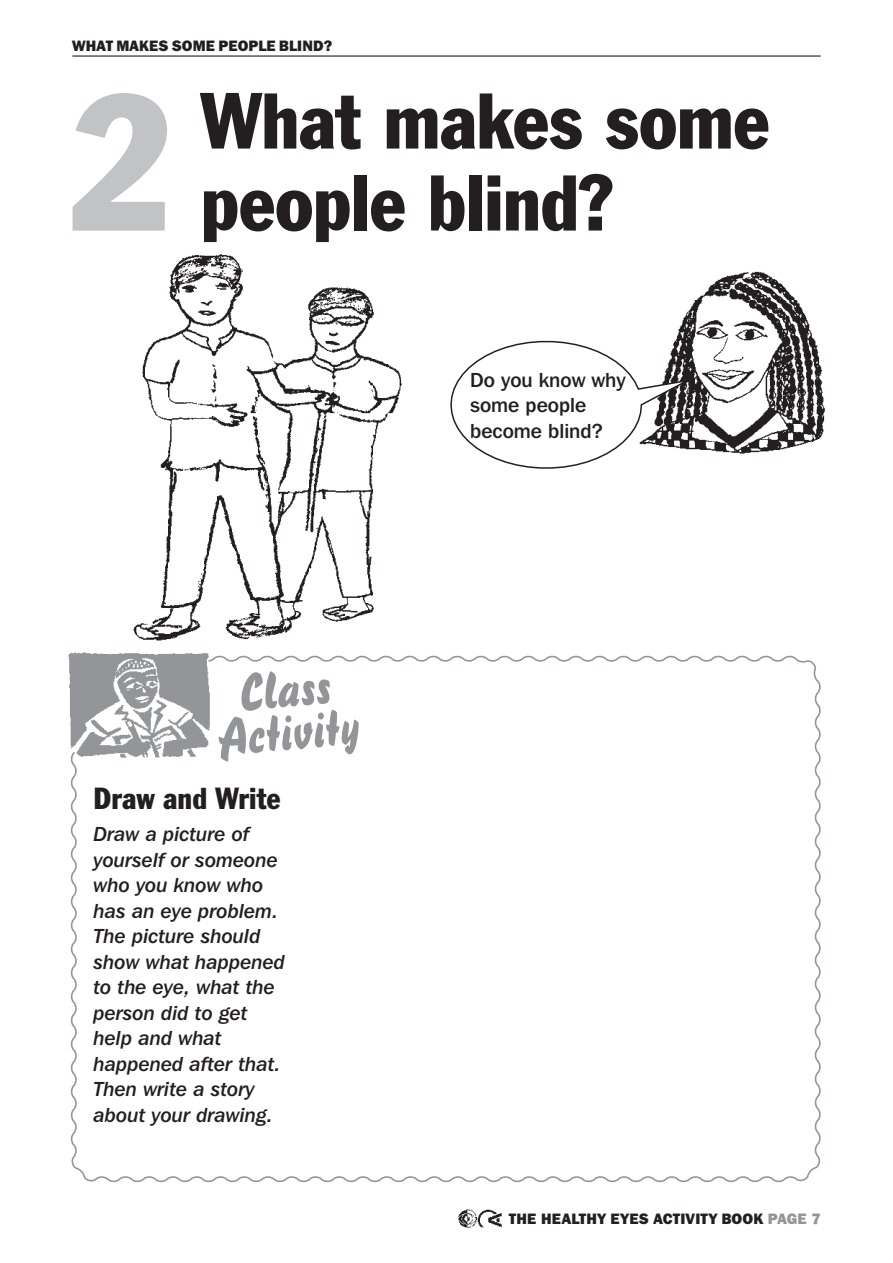
<style>
.page{position:relative;width:893px;height:1263px;background:#fff}
.page>*{position:absolute;margin:0;border:0;box-sizing:border-box;transform-origin:0 0}
.HE_section_number{font:condensed 190.5px "Franklin Gothic BT";color:#c2c3c6}
.HE_Head_1{font:condensed 78px/81.9px "Franklin Gothic BT";letter-spacing:-.01em;color:#231f20}
.Regular_text{font:51.6px/42.8px "Brush 738 BT Regular A";color:#939598;text-align:center}
.HE_Head_3{font:condensed 30px "Franklin Gothic BT";color:#231f20}
.HE_body_itals{font:20.25px/25.5px "Franklin Gothic IT Cby BT Med Ital";color:#231f20}
.HE_Body{font:500 20.25px/25.5px "Franklin Gothic IT Cby BT";color:#231f20}
.HE_running_head{font:800 15px "Franklin Gothic IT Cby BT";letter-spacing:.01em;color:#231f20}
.s1{color:#939598}
</style>
<div class="page">
<img style="left:133px;top:254px;width:269px;height:387px">
<hr style="left:72px;top:55px;width:749px;height:2px;background:#231f20">
<img style="left:676px;top:271px;width:149px;height:183px">
<svg style="left:450px;top:340px;width:247px;height:129px"></svg>
<svg style="left:70px;top:655px;width:751px;height:528px"></svg>
<img style="left:68px;top:652px;width:143px;height:106px">
<img style="left:458px;top:1209px;width:18px;height:19px">
<img style="left:478px;top:1209px;width:24px;height:19px">
<p class="HE_running_head" style="left:72px;top:36px;width:24px">WHAT</p>
<p class="HE_running_head" style="left:116px;top:36px;width:142px">MAKES SOME PEOPLE</p>
<p class="HE_running_head" style="left:279px;top:36px;width:55px">BLIND?</p>
<p class="HE_section_number" style="left:69px;top:38px;width:108px">2</p>
<p class="HE_Head_1" style="left:201px;top:78px;width:571px">What makes some people blind?</p>
<p class="HE_Body" style="left:470px;top:366px;width:157px">Do you know why some people become blind?</p>
<p class="Regular_text" style="left:212px;top:673px;width:145px;rotate:-5deg">Class<br>Activity</p>
<p class="HE_Head_3" style="left:94px;top:779px;width:189px">Draw and Write</p>
<p class="HE_body_itals" style="left:94px;top:821px;width:193px">Draw a picture of yourself or someone who you know who has an eye problem.<br>The picture should show what happened to the eye, what the person did to get help and what happened after that.<br>Then write a story about your drawing.</p>
<p class="HE_running_head" style="left:509px;top:1209px;width:299px">THE HEALTHY EYES ACTIVITY BOOK <span class="s1">PAGE</span></p>
</div>
